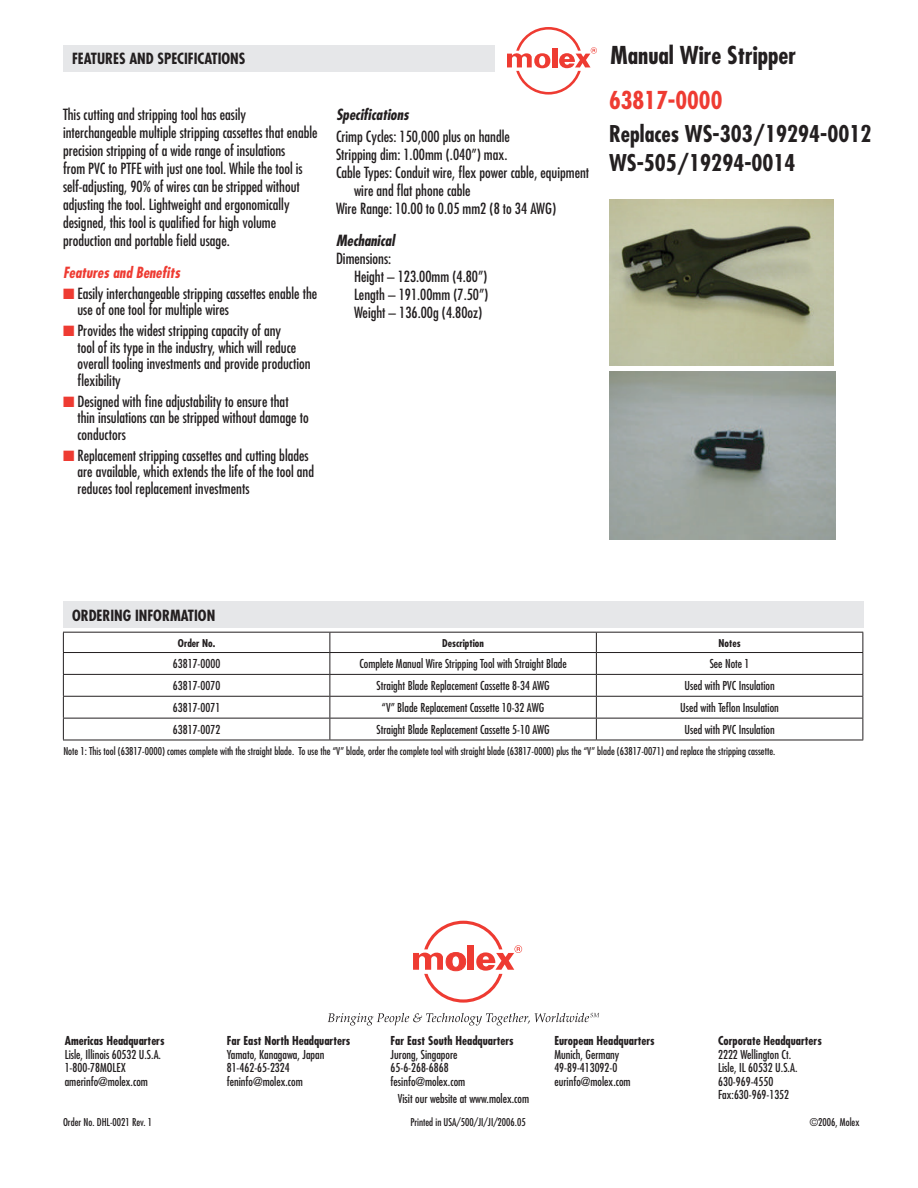
<style>
.page{position:relative;width:918px;height:1188px;background:#fff}
.page>*{position:absolute;margin:0;border:0;box-sizing:border-box;transform-origin:0 0}
.Major_Head{font:700 condensed 24px "Futura";color:#231f20}
.Stock_no{font:700 condensed 24px "Futura";color:#ee3b32}
.Stock_no-2{font:700 condensed 22.5px/28.5px "Futura";color:#231f20}
.features_and_benefit{font:condensed 15px/16.5px "Futura";color:#231f20}
.body_text{font:condensed 15px/18px "Futura";color:#231f20}
.spec_text{font:condensed 15px/18px "Futura";color:#231f20}
.Major_Features{font:700 condensed 15px "Futura";color:#231f20}
.features_and_benefit-2{font:italic 700 condensed 15px "Futura";color:#ee3b32}
.features_and_benefit-3{font:italic 700 condensed 15px "Futura";color:#231f20}
.spec_heads{font:italic 700 condensed 15px "Futura";color:#231f20}
.back_page_boilerplat{font:condensed 12px "Futura";color:#231f20}
.table_body{font:condensed 12px "Futura";color:#231f20}
.back_page_boilerplat-2{font:700 condensed 12px "Futura";color:#231f20}
.table_body-2{font:700 condensed 12px "Futura";color:#231f20}
.table_body-3{font:condensed 10.5px "Futura";color:#231f20}
.back_page_boilerplat-3{font:condensed 10.5px "Futura";color:#231f20}
.table_heads{font:700 condensed 10.5px "Futura";color:#231f20}
.s1{color:#ee3b32}
</style>
<div class="page">
<img style="left:609px;top:200px;width:225px;height:165px">
<div style="left:63px;top:45px;width:432px;height:27px;background:#e6e7e9"></div>
<svg style="left:507px;top:27px;width:90px;height:68px"></svg>
<div style="left:63px;top:601px;width:801px;height:27px;background:#e6e7e9"></div>
<svg style="left:413px;top:921px;width:109px;height:82px"></svg>
<svg style="left:328px;top:1013px;width:271px;height:13px"></svg>
<img style="left:609px;top:371px;width:226px;height:169px">
<hr style="left:63px;top:632px;width:267px;height:1px;background:#231f20">
<hr style="left:330px;top:632px;width:266px;height:1px;background:#231f20">
<hr style="left:596px;top:632px;width:267px;height:1px;background:#231f20">
<hr style="left:63px;top:652px;width:267px;height:1px;background:#231f20">
<hr style="left:330px;top:652px;width:266px;height:1px;background:#231f20">
<hr style="left:596px;top:652px;width:267px;height:1px;background:#231f20">
<hr style="left:63px;top:674px;width:267px;height:1px;background:#231f20">
<hr style="left:330px;top:674px;width:266px;height:1px;background:#231f20">
<hr style="left:596px;top:674px;width:267px;height:1px;background:#231f20">
<hr style="left:63px;top:696px;width:267px;height:1px;background:#231f20">
<hr style="left:330px;top:696px;width:266px;height:1px;background:#231f20">
<hr style="left:596px;top:696px;width:267px;height:1px;background:#231f20">
<hr style="left:63px;top:718px;width:267px;height:1px;background:#231f20">
<svg style="left:63px;top:633px;width:1px;height:107px"></svg>
<hr style="left:330px;top:718px;width:266px;height:1px;background:#231f20">
<svg style="left:330px;top:633px;width:1px;height:107px"></svg>
<hr style="left:596px;top:718px;width:267px;height:1px;background:#231f20">
<svg style="left:596px;top:633px;width:1px;height:107px"></svg>
<svg style="left:862px;top:633px;width:1px;height:107px"></svg>
<hr style="left:63px;top:740px;width:267px;height:1px;background:#231f20">
<hr style="left:330px;top:740px;width:266px;height:1px;background:#231f20">
<hr style="left:596px;top:740px;width:267px;height:1px;background:#231f20">
<p class="Major_Features" style="left:72px;top:49px;width:175px">FEATURES AND SPECIFICATIONS</p>
<p class="body_text" style="left:63px;top:105px;width:256px">This cutting and stripping tool has easily interchangeable multiple stripping cassettes that enable precision stripping of a wide range of insulations<br>from PVC to PTFE with just one tool. While the tool is self-adjusting, 90% of wires can be stripped without adjusting the tool. Lightweight and ergonomically designed, this tool is qualified for high volume production and portable field usage.</p>
<p class="features_and_benefit-2" style="left:63px;top:263px;width:119px">Features and Benefits</p>
<p class="features_and_benefit" style="left:77px;top:285px;width:241px;text-indent:-14px"><span class="s1">■</span> Easily interchangeable stripping cassettes enable the use of one tool for multiple wires</p>
<p class="features_and_benefit" style="left:77px;top:322px;width:235px;text-indent:-14px"><span class="s1">■</span> Provides the widest stripping capacity of any<br>tool of its type in the industry, which will reduce overall tooling investments and provide production flexibility</p>
<p class="features_and_benefit" style="left:77px;top:393px;width:233px;text-indent:-14px"><span class="s1">■</span> Designed with fine adjustability to ensure that thin insulations can be stripped without damage to conductors</p>
<p class="features_and_benefit" style="left:77px;top:447px;width:238px;text-indent:-14px"><span class="s1">■</span> Replacement stripping cassettes and cutting blades are available, which extends the life of the tool and reduces tool replacement investments</p>
<p class="features_and_benefit-3" style="left:336px;top:105px;width:74px">Specifications</p>
<p class="spec_text" style="left:336px;top:128px;width:175px">Crimp Cycles: 150,000 plus on handle</p>
<p class="spec_text" style="left:336px;top:146px;width:173px">Stripping dim: 1.00mm (.040”) max.</p>
<p class="spec_text" style="left:354px;top:164px;width:237px;text-indent:-18px">Cable Types: Conduit wire, flex power cable, equipment wire and flat phone cable</p>
<p class="spec_text" style="left:336px;top:200px;width:222px">Wire Range: 10.00 to 0.05 mm2 (8 to 34 AWG)</p>
<p class="spec_heads" style="left:336px;top:231px;width:60px">Mechanical</p>
<p class="spec_text" style="left:354px;top:249px;width:136px;text-indent:-18px">Dimensions:<br>Height – 123.00mm (4.80”)<br>Length – 191.00mm (7.50”)<br>Weight – 136.00g (4.80oz)</p>
<p class="Major_Head" style="left:610px;top:40px;width:187px">Manual Wire Stripper</p>
<p class="Stock_no" style="left:609px;top:85px;width:115px">63817-0000</p>
<p class="Stock_no-2" style="left:609px;top:119px;width:264px">Replaces WS-303/19294-0012<br>WS-505/19294-0014</p>
<p class="Major_Features" style="left:72px;top:606px;width:145px">ORDERING INFORMATION</p>
<p class="table_heads" style="left:178px;top:636px;width:39px">Order No.</p>
<p class="table_heads" style="left:442px;top:636px;width:43px">Description</p>
<p class="table_heads" style="left:719px;top:636px;width:24px">Notes</p>
<p class="table_body" style="left:173px;top:656px;width:49px">63817-0000</p>
<p class="table_body" style="left:359px;top:656px;width:209px">Complete Manual Wire Stripping Tool with Straight Blade</p>
<p class="table_body" style="left:710px;top:656px;width:41px">See Note 1</p>
<p class="table_body" style="left:173px;top:678px;width:49px">63817-0070</p>
<p class="table_body" style="left:376px;top:678px;width:175px">Straight Blade Replacement Cassette 8-34 AWG</p>
<p class="table_body" style="left:685px;top:678px;width:92px">Used with PVC Insulation</p>
<p class="table_body" style="left:173px;top:700px;width:49px">63817-0071</p>
<p class="table_body" style="left:382px;top:700px;width:164px">“V” Blade Replacement Cassette 10-32 AWG</p>
<p class="table_body" style="left:680px;top:700px;width:100px">Used with Teflon Insulation</p>
<p class="table_body" style="left:173px;top:722px;width:49px">63817-0072</p>
<p class="table_body" style="left:376px;top:722px;width:175px">Straight Blade Replacement Cassette 5-10 AWG</p>
<p class="table_body" style="left:685px;top:722px;width:92px">Used with PVC Insulation</p>
<p class="table_body-3" style="left:63px;top:744px;width:713px">Note 1: This tool (63817-0000) comes complete with the straight blade. To use the “V” blade, order the complete tool with straight blade (63817-0000) plus the “V” blade (63817-0071) and replace the stripping cassette.</p>
<p class="table_body-2" style="left:65px;top:1033px;width:101px">Americas Headquarters</p>
<p class="back_page_boilerplat" style="left:65px;top:1047px;width:98px">Lisle, Illinois 60532 U.S.A.</p>
<p class="back_page_boilerplat" style="left:65px;top:1060px;width:63px">1-800-78MOLEX</p>
<p class="back_page_boilerplat" style="left:65px;top:1074px;width:85px">amerinfo@molex.com</p>
<p class="back_page_boilerplat-2" style="left:227px;top:1033px;width:125px">Far East North Headquarters</p>
<p class="back_page_boilerplat" style="left:227px;top:1047px;width:99px">Yamato, Kanagawa, Japan</p>
<p class="back_page_boilerplat" style="left:227px;top:1060px;width:64px">81-462-65-2324</p>
<p class="back_page_boilerplat" style="left:227px;top:1074px;width:78px">feninfo@molex.com</p>
<p class="back_page_boilerplat-2" style="left:391px;top:1033px;width:125px">Far East South Headquarters</p>
<p class="back_page_boilerplat" style="left:391px;top:1047px;width:69px">Jurong, Singapore</p>
<p class="back_page_boilerplat" style="left:391px;top:1060px;width:60px">65-6-268-6868</p>
<p class="back_page_boilerplat" style="left:391px;top:1074px;width:76px">fesinfo@molex.com</p>
<p class="back_page_boilerplat" style="left:398px;top:1091px;width:133px">Visit our website at www.molex.com</p>
<p class="back_page_boilerplat-2" style="left:554px;top:1033px;width:102px">European Headquarters</p>
<p class="back_page_boilerplat" style="left:554px;top:1047px;width:66px">Munich, Germany</p>
<p class="back_page_boilerplat" style="left:554px;top:1060px;width:64px">49-89-413092-0</p>
<p class="back_page_boilerplat" style="left:554px;top:1074px;width:78px">eurinfo@molex.com</p>
<p class="back_page_boilerplat-2" style="left:718px;top:1033px;width:105px">Corporate Headquarters</p>
<p class="back_page_boilerplat" style="left:718px;top:1047px;width:74px">2222 Wellington Ct.</p>
<p class="back_page_boilerplat" style="left:718px;top:1060px;width:81px">Lisle, IL 60532 U.S.A.</p>
<p class="back_page_boilerplat" style="left:718px;top:1074px;width:57px">630-969-4550</p>
<p class="back_page_boilerplat" style="left:718px;top:1087px;width:72px">Fax:630-969-1352</p>
<p class="back_page_boilerplat-3" style="left:63px;top:1115px;width:91px">Order No. DHL-0021 Rev. 1</p>
<p class="back_page_boilerplat-3" style="left:410px;top:1115px;width:117px">Printed in USA/500/JI/JI/2006.05</p>
<p class="back_page_boilerplat-3" style="left:810px;top:1115px;width:51px">©2006, Molex</p>
</div>
